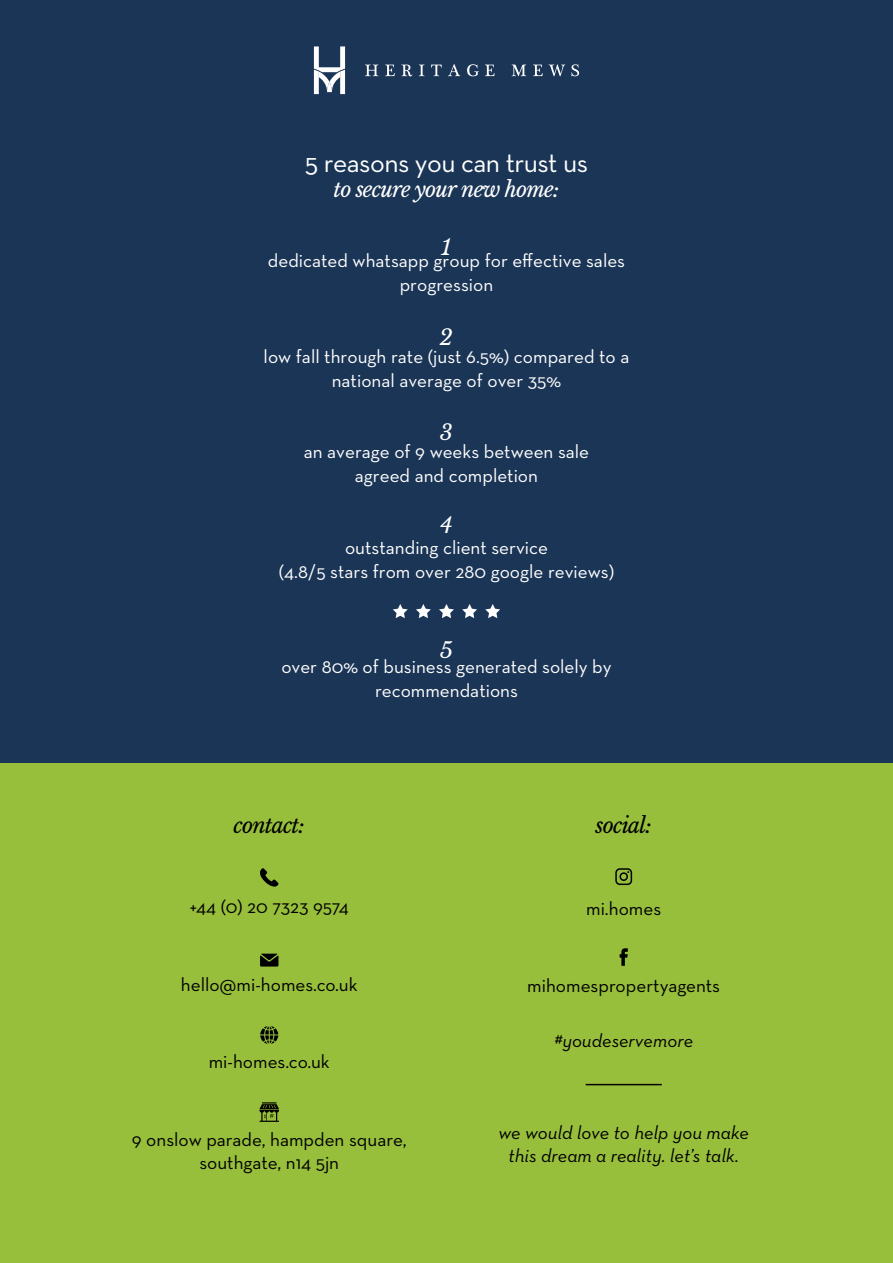
<style>
.page{position:relative;width:893px;height:1263px;background:#fff}
.page>*{position:absolute;margin:0;border:0;box-sizing:border-box;transform-origin:0 0}
.t1{font:27.75px "Neutra Text";letter-spacing:-.02em;color:#fff}
.t2{font:italic 21.3px "Libre Baskerville";letter-spacing:-.04em;color:#fff}
.t3{font:italic 21.3px "Libre Baskerville";letter-spacing:-.04em;color:#000}
.t4{font:19.2px/23.9px "Neutra Text";color:#fff;text-align:center}
.t5{font:19.2px/23px "Neutra Text";color:#000;text-align:center}
.t6{font:italic 19.2px/23px "Neutra Text";color:#000;text-align:center}
</style>
<div class="page">
<div style="left:0;top:0;width:893px;height:763px;background:#1b3556"></div>
<div style="left:0;top:763px;width:893px;height:500px;background:#98bf3c"></div>
<svg style="left:260px;top:954px;width:18px;height:12px"></svg>
<svg style="left:260px;top:868px;width:19px;height:19px"></svg>
<svg style="left:260px;top:1026px;width:18px;height:18px"></svg>
<svg style="left:259px;top:1102px;width:20px;height:20px"></svg>
<svg style="left:615px;top:868px;width:17px;height:17px"></svg>
<svg style="left:620px;top:948px;width:8px;height:18px"></svg>
<hr style="left:586px;top:1084px;width:76px;height:1px;background:#000">
<svg style="left:393px;top:604px;width:15px;height:14px"></svg>
<svg style="left:485px;top:604px;width:15px;height:14px"></svg>
<svg style="left:416px;top:604px;width:15px;height:14px"></svg>
<svg style="left:439px;top:604px;width:15px;height:14px"></svg>
<svg style="left:462px;top:604px;width:15px;height:14px"></svg>
<svg style="left:314px;top:46px;width:31px;height:48px"></svg>
<svg style="left:365px;top:65px;width:13px;height:11px"></svg>
<svg style="left:385px;top:65px;width:10px;height:11px"></svg>
<svg style="left:401px;top:65px;width:11px;height:11px"></svg>
<svg style="left:419px;top:65px;width:5px;height:11px"></svg>
<svg style="left:431px;top:65px;width:11px;height:11px"></svg>
<svg style="left:448px;top:64px;width:12px;height:12px"></svg>
<svg style="left:467px;top:64px;width:12px;height:12px"></svg>
<svg style="left:485px;top:65px;width:9px;height:11px"></svg>
<svg style="left:512px;top:65px;width:14px;height:11px"></svg>
<svg style="left:533px;top:65px;width:10px;height:11px"></svg>
<svg style="left:549px;top:64px;width:16px;height:12px"></svg>
<svg style="left:571px;top:64px;width:8px;height:12px"></svg>
<h1 class="t1" style="left:305px;top:145px;width:285px">5 reasons you can trust us</h1>
<p class="t2" style="left:333px;top:176px;width:228px">to secure your new home:</p>
<p class="t2" style="left:441px;top:234px;width:12px">1</p>
<p class="t4" style="left:268px;top:249px;width:359px">dedicated whatsapp group for effective sales progression</p>
<p class="t2" style="left:440px;top:324px;width:15px">2</p>
<p class="t4" style="left:264px;top:344px;width:367px">low fall through rate (just 6.5%) compared to a national average of over 35%</p>
<p class="t2" style="left:440px;top:419px;width:15px">3</p>
<p class="t4" style="left:304px;top:439px;width:287px">an average of 9 weeks between sale agreed and completion</p>
<p class="t2" style="left:440px;top:513px;width:14px">4</p>
<p class="t4" style="left:279px;top:535px;width:337px">outstanding client service<br>(4.8/5 stars from over 280 google reviews)</p>
<p class="t2" style="left:440px;top:637px;width:14px">5</p>
<p class="t4" style="left:281px;top:654px;width:332px">over 80% of business generated solely by recommendations</p>
<p class="t3" style="left:234px;top:812px;width:73px">contact:</p>
<p class="t3" style="left:596px;top:812px;width:58px">social:</p>
<p class="t5" style="left:190px;top:895px;width:160px">+44 (0) 20 7323 9574</p>
<p class="t5" style="left:181px;top:972px;width:178px">hello@mi-homes.co.uk</p>
<p class="t5" style="left:209px;top:1050px;width:122px">mi-homes.co.uk</p>
<p class="t5" style="left:586px;top:896px;width:77px">mi.homes</p>
<p class="t5" style="left:527px;top:974px;width:194px">mihomespropertyagents</p>
<p class="t6" style="left:554px;top:1028px;width:141px">#youdeservemore</p>
<p class="t5" style="left:132px;top:1127px;width:276px">9 onslow parade, hampden square, southgate, n14 5jn</p>
<p class="t6" style="left:498px;top:1120px;width:252px">we would love to help you make this dream a reality. let’s talk.</p>
</div>
